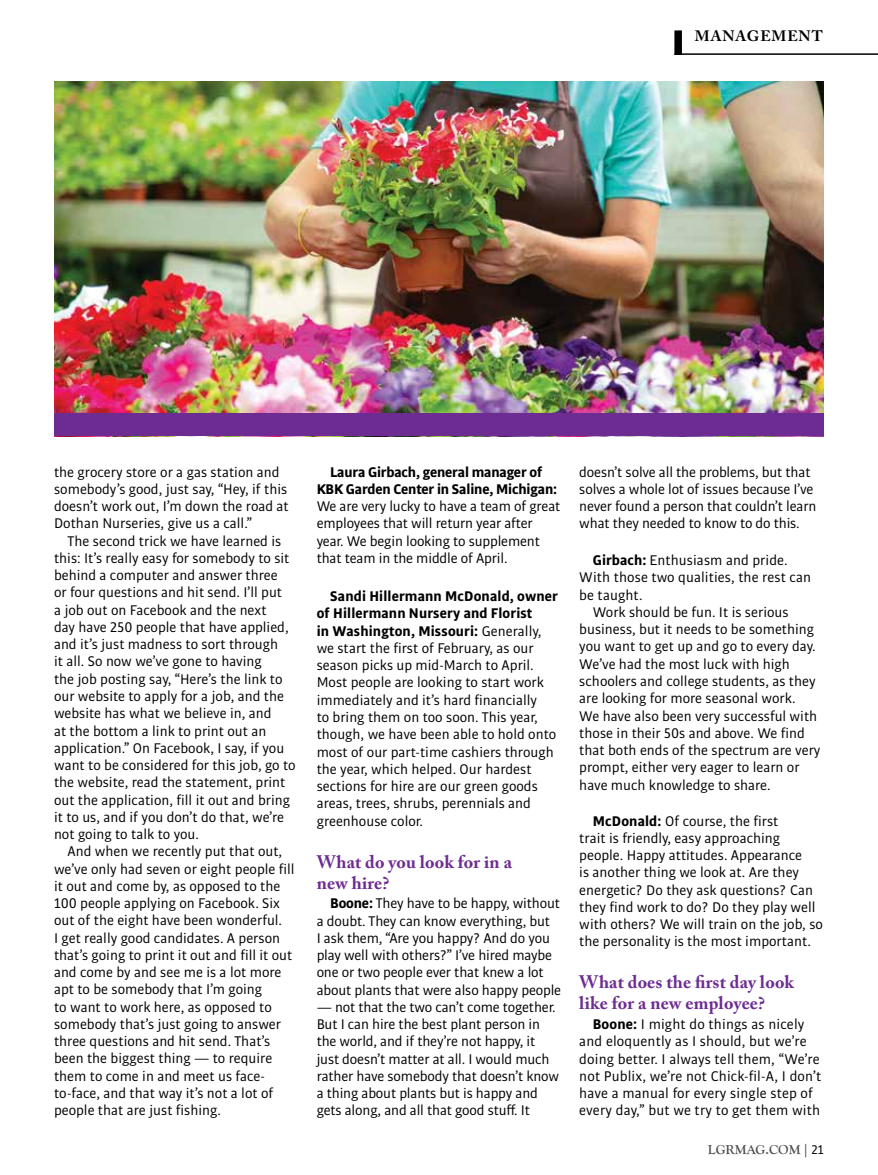
<style>
.page{position:relative;width:878px;height:1175px;background:#fff}
.page>*{position:absolute;margin:0;border:0;box-sizing:border-box;transform-origin:0 0}
.t1{font:700 18px/21px "Adobe Caslon Pro";letter-spacing:.01em;color:#6d2c91}
.t2{font:15px/17.2px "Bulo";color:#000}
.t3{font:700 15px/17.2px "Bulo";letter-spacing:-.01em;color:#000;text-align:center}
.t4{font:700 15px "Adobe Caslon Pro";letter-spacing:.065em;color:#000}
.t5{font:700 13.5px "Goudy Old Style T";color:#4d4d4f}
.s1{font-weight:700}
.s2{font-family:"Bulo";font-weight:400}
.s3{font-family:"Bulo";font-weight:400;color:#000}
</style>
<div class="page">
<hr style="left:674px;top:53px;width:204px;height:2px;background:#000">
<div style="left:674px;top:30px;width:8px;height:25px;background:#000"></div>
<img style="left:54px;top:82px;width:770px;height:354px">
<div style="left:54px;top:413px;width:769px;height:23px;background:#6d2c91"></div>
<p class="t4" style="left:695px;top:27px;width:129px">MANAGEMENT</p>
<p class="t2" style="left:54px;top:463px;width:236px">the grocery store or a gas station and somebody’s good, just say, “Hey, if this doesn’t work out, I’m down the road at Dothan Nurseries, give us a call.”</p>
<p class="t2" style="left:54px;top:532px;width:243px;text-indent:14px">The second trick we have learned is this: It’s really easy for somebody to sit behind a computer and answer three<br>or four questions and hit send. I’ll put<br>a job out on Facebook and the next<br>day have 250 people that have applied, and it’s just madness to sort through<br>it all. So now we’ve gone to having<br>the job posting say, “Here’s the link to our website to apply for a job, and the website has what we believe in, and<br>at the bottom a link to print out an application.” On Facebook, I say, if you want to be considered for this job, go to the website, read the statement, print out the application, fill it out and bring it to us, and if you don’t do that, we’re not going to talk to you.</p>
<p class="t2" style="left:54px;top:842px;width:242px;text-indent:14px">And when we recently put that out, we’ve only had seven or eight people fill it out and come by, as opposed to the 100 people applying on Facebook. Six out of the eight have been wonderful.<br>I get really good candidates. A person that’s going to print it out and fill it out and come by and see me is a lot more apt to be somebody that I’m going<br>to want to work here, as opposed to somebody that’s just going to answer three questions and hit send. That’s been the biggest thing — to require them to come in and meet us face&shy;to-face, and that way it’s not a lot of people that are just fishing.</p>
<p class="t3" style="left:317px;top:463px;width:242px">Laura Girbach, general manager of<br>KBK Garden Center in Saline, Michigan:</p>
<p class="t2" style="left:317px;top:497px;width:245px">We are very lucky to have a team of great employees that will return year after year. We begin looking to supplement that team in the middle of April.</p>
<p class="t2" style="left:317px;top:587px;width:243px;text-indent:13px"><span class="s1">Sandi Hillermann McDonald, owner of Hillermann Nursery and Florist<br>in Washington, Missouri:</span> Generally, we start the first of February, as our season picks up mid-March to April.<br>Most people are looking to start work immediately and it’s hard financially<br>to bring them on too soon. This year, though, we have been able to hold onto most of our part-time cashiers through the year, which helped. Our hardest sections for hire are our green goods areas, trees, shrubs, perennials and greenhouse color.</p>
<p class="t1" style="left:316px;top:850px;width:197px">What do you look for in a new hire?</p>
<p class="t2" style="left:316px;top:894px;width:246px;text-indent:14px"><span class="s1">Boone:</span> They have to be happy, without a doubt. They can know everything, but<br>I ask them, “Are you happy? And do you play well with others?” I’ve hired maybe one or two people ever that knew a lot about plants that were also happy people</p>
<p class="t2" style="left:316px;top:998px;width:244px">— not that the two can’t come together.<br>But I can hire the best plant person in the world, and if they’re not happy, it just doesn’t matter at all. I would much rather have somebody that doesn’t know a thing about plants but is happy and gets along, and all that good stuff. It</p>
<p class="t2" style="left:579px;top:463px;width:239px">doesn’t solve all the problems, but that solves a whole lot of issues because I’ve never found a person that couldn’t learn what they needed to know to do this.</p>
<p class="t2" style="left:592px;top:551px;width:196px"><span class="s1">Girbach:</span> Enthusiasm and pride.</p>
<p class="t2" style="left:579px;top:568px;width:233px">With those two qualities, the rest can</p>
<p class="t2" style="left:579px;top:586px;width:65px">be taught.</p>
<p class="t2" style="left:592px;top:603px;width:197px">Work should be fun. It is serious</p>
<p class="t2" style="left:579px;top:620px;width:236px">business, but it needs to be something</p>
<p class="t2" style="left:579px;top:637px;width:238px">you want to get up and go to every day.</p>
<p class="t2" style="left:579px;top:655px;width:212px">We’ve had the most luck with high</p>
<p class="t2" style="left:579px;top:672px;width:238px">schoolers and college students, as they</p>
<p class="t2" style="left:579px;top:689px;width:218px">are looking for more seasonal work.</p>
<p class="t2" style="left:579px;top:706px;width:239px">We have also been very successful with</p>
<p class="t2" style="left:579px;top:724px;width:227px">those in their 50s and above. We find</p>
<p class="t2" style="left:579px;top:741px;width:243px">that both ends of the spectrum are very</p>
<p class="t2" style="left:579px;top:758px;width:222px">prompt, either very eager to learn or</p>
<p class="t2" style="left:579px;top:775px;width:193px">have much knowledge to share.</p>
<p class="t2" style="left:579px;top:811px;width:245px;text-indent:14px"><span class="s1">McDonald:</span> Of course, the first<br>trait is friendly, easy approaching people. Happy attitudes. Appearance<br>is another thing we look at. Are they energetic? Do they ask questions? Can they find work to do? Do they play well with others? We will train on the job, so the personality is the most important.</p>
<p class="t1" style="left:579px;top:971px;width:216px">What does the first day look like for a new employee?</p>
<p class="t2" style="left:579px;top:1015px;width:243px;text-indent:14px"><span class="s1">Boone:</span> I might do things as nicely and eloquently as I should, but we’re doing better. I always tell them, “We’re not Publix, we’re not Chick-fil-A, I don’t have a manual for every single step of every day,” but we try to get them with</p>
<p class="t5" style="left:708px;top:1142px;width:117px">LGRMAG.COM <span class="s2">|</span> <span class="s3">21</span></p>
</div>
